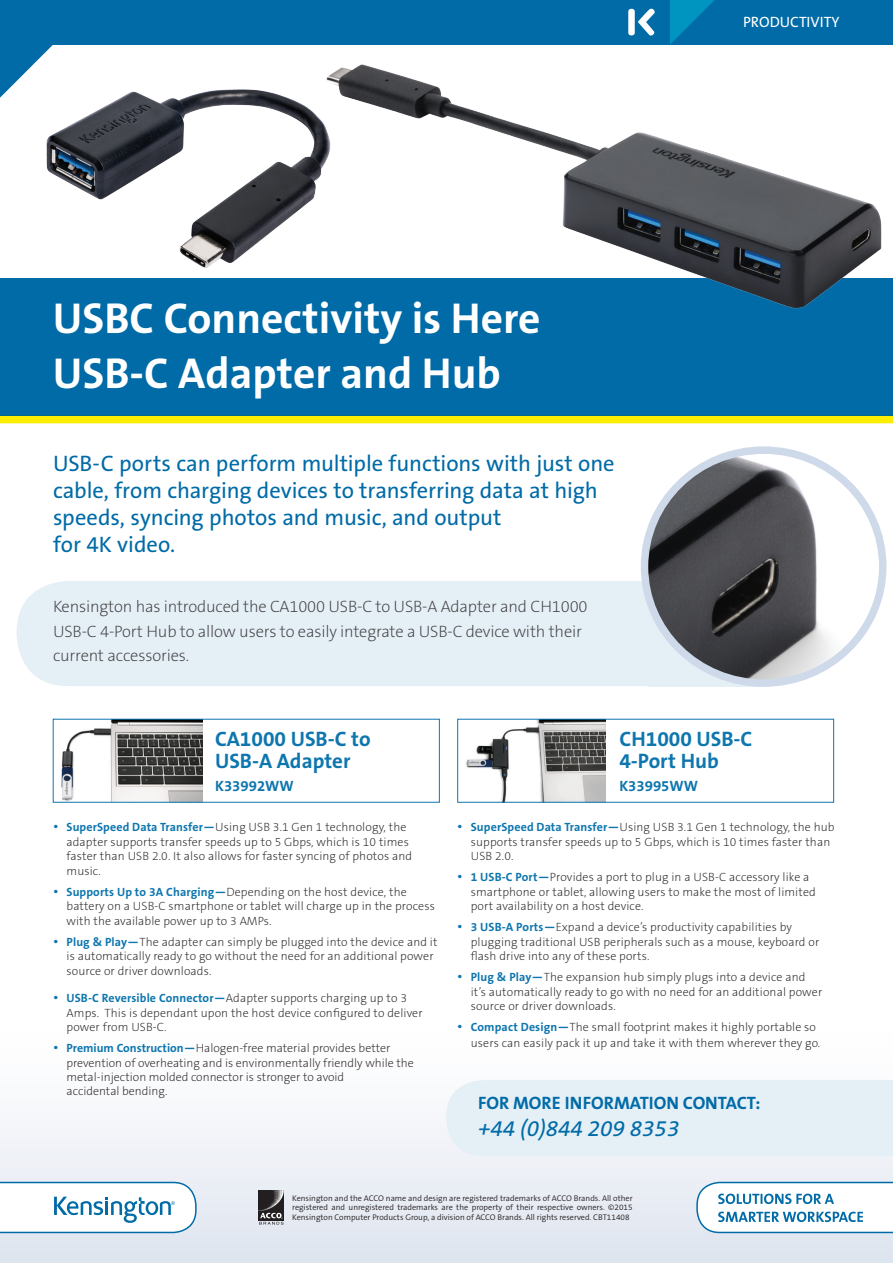
<style>
.page{position:relative;width:893px;height:1263px;background:#fff}
.page>*{position:absolute;margin:0;border:0;box-sizing:border-box;transform-origin:0 0}
.Headline{font:43.5px "The Sans KENSINGTON7 Bd";color:#fff}
.t1{font:22.5px/27px "The Sans KENSINGTON5 Rg";letter-spacing:-.005em;color:#006ba7}
.t2{font:italic 22.5px "The Sans KENSINGTON5 Rg";color:#006ba7}
.square_bullets{font:21px/22.5px "The Sans KENSINGTON7 Bd";color:#0e76ae}
.t3{font:18px "The Sans KENSINGTON7 Bd";color:#006ba7}
.square_bullets-2{font:16.5px/25.5px "The Sans KENSINGTON2 XL";letter-spacing:-.01em;color:#3e3e3f}
.square_bullets-3{font:15px "The Sans KENSINGTON7 Bd";color:#0e76ae}
.t4{font:15px "The Sans KENSINGTON5 Rg";color:#fff}
.t5{font:12px/14.4px "The Sans KENSINGTON2 XL";letter-spacing:.01em;color:#231f20}
.t6{font:8.25px/9.9px "The Sans KENSINGTON4 SL";color:#231f20;text-align:justify}
.s1{color:#0e76ae}
.s2{font-family:"The Sans KENSINGTON7 Bd";color:#0e76ae}
</style>
<div class="page">
<div style="left:17px;top:581px;width:747px;height:105px;background:#e5eff6;border-radius:51px"></div>
<div style="left:648px;top:581px;width:116px;height:105px;background:#e5eff6"></div>
<img style="left:46px;top:89px;width:273px;height:179px">
<div style="left:0;top:897px;width:893px;height:366px;background:linear-gradient(to bottom,#fff,#e4e9f2)"></div>
<div style="left:0;top:416px;width:893px;height:7px;background:#fcee01"></div>
<div style="left:0;top:278px;width:893px;height:138px;background:#006ba7"></div>
<div style="left:0;top:0;width:893px;height:45px;background:#006ba7"></div>
<svg style="left:638px;top:8px;width:17px;height:28px"></svg>
<div style="left:628px;top:9px;width:7px;height:26px;background:#fff;border-radius:3px"></div>
<svg style="left:670px;top:0;width:44px;height:44px"></svg>
<svg style="left:0;top:1181px;width:197px;height:53px"></svg>
<svg style="left:696px;top:1181px;width:197px;height:53px"></svg>
<div style="left:446px;top:1080px;width:402px;height:76px;background:#e5eff6"></div>
<div style="left:848px;top:1080px;width:45px;height:76px;background:#e5eff6"></div>
<img style="left:61px;top:721px;width:141px;height:80px">
<div style="left:53px;top:719px;width:387px;height:84px;border:1px solid #0e76ae"></div>
<img style="left:465px;top:721px;width:140px;height:80px">
<div style="left:457px;top:719px;width:377px;height:84px;border:1px solid #0e76ae"></div>
<img style="left:644px;top:455px;width:239px;height:227px">
<div style="left:641px;top:446px;width:245px;height:241px;border:8px solid #ced9e9;border-radius:50%"></div>
<img style="left:319px;top:64px;width:563px;height:245px">
<svg style="left:283px;top:1191px;width:1px;height:29px"></svg>
<img style="left:259px;top:1191px;width:24px;height:22px">
<svg style="left:259px;top:1213px;width:24px;height:12px"></svg>
<svg style="left:0;top:45px;width:54px;height:53px"></svg>
<p class="Headline" style="left:53px;top:295px;width:489px">USBC Connectivity is Here</p>
<p class="Headline" style="left:53px;top:350px;width:449px">USB-C Adapter and Hub</p>
<p class="t1" style="left:53px;top:450px;width:563px">USB-C ports can perform multiple functions with just one cable, from charging devices to transferring data at high speeds, syncing photos and music, and output<br>for 4K video.</p>
<p class="square_bullets-2" style="left:53px;top:594px;width:536px">Kensington has introduced the CA1000 USB-C to USB-A Adapter and CH1000<br>USB-C 4-Port Hub to allow users to easily integrate a USB-C device with their</p>
<p class="square_bullets-2" style="left:53px;top:644px;width:138px">current accessories.</p>
<p class="t4" style="left:743px;top:14px;width:98px">PRODUCTIVITY</p>
<p class="square_bullets" style="left:215px;top:728px;width:157px">CA1000 USB-C to<br>USB-A Adapter</p>
<p class="square_bullets-3" style="left:215px;top:778px;width:80px">K33992WW</p>
<p class="t5" style="left:67px;top:820px;width:347px;text-indent:-14px"><span class="s1">•</span> <span class="s2">SuperSpeed Data Transfer—</span>Using USB 3.1 Gen 1 technology, the adapter supports transfer speeds up to 5 Gbps, which is 10 times faster than USB 2.0. It also allows for faster syncing of photos and music.</p>
<p class="t5" style="left:67px;top:885px;width:370px;text-indent:-14px"><span class="s1">•</span> <span class="s2">Supports Up to 3A Charging—</span>Depending on the host device, the battery on a USB-C smartphone or tablet will charge up in the process with the available power up to 3 AMPs.</p>
<p class="t5" style="left:67px;top:935px;width:372px;text-indent:-14px"><span class="s1">•</span> <span class="s2">Plug &amp; Play—</span>The adapter can simply be plugged into the device and it is automatically ready to go without the need for an additional power source or driver downloads.</p>
<p class="t5" style="left:67px;top:991px;width:358px;text-indent:-14px"><span class="s1">•</span> <span class="s2">USB-C Reversible Connector—</span>Adapter supports charging up to 3<br>Amps. This is dependant upon the host device configured to deliver power from USB-C.</p>
<p class="t5" style="left:67px;top:1041px;width:349px;text-indent:-14px"><span class="s1">•</span> <span class="s2">Premium Construction—</span>Halogen-free material provides better prevention of overheating and is environmentally friendly while the metal-injection molded connector is stronger to avoid<br>accidental bending.</p>
<p class="square_bullets" style="left:619px;top:728px;width:135px">CH1000 USB-C<br>4-Port Hub</p>
<p class="square_bullets-3" style="left:619px;top:778px;width:80px">K33995WW</p>
<p class="t5" style="left:471px;top:820px;width:365px;text-indent:-14px"><span class="s1">•</span> <span class="s2">SuperSpeed Data Transfer—</span>Using USB 3.1 Gen 1 technology, the hub supports transfer speeds up to 5 Gbps, which is 10 times faster than<br>USB 2.0.</p>
<p class="t5" style="left:471px;top:870px;width:346px;text-indent:-14px"><span class="s1">•</span> <span class="s2">1 USB-C Port—</span>Provides a port to plug in a USB-C accessory like a smartphone or tablet, allowing users to make the most of limited port availability on a host device.</p>
<p class="t5" style="left:471px;top:920px;width:350px;text-indent:-14px"><span class="s1">•</span> <span class="s2">3 USB-A Ports—</span>Expand a device’s productivity capabilities by plugging traditional USB peripherals such as a mouse, keyboard or flash drive into any of these ports.</p>
<p class="t5" style="left:471px;top:970px;width:353px;text-indent:-14px"><span class="s1">•</span> <span class="s2">Plug &amp; Play—</span>The expansion hub simply plugs into a device and it’s automatically ready to go with no need for an additional power source or driver downloads.</p>
<p class="t5" style="left:471px;top:1019px;width:351px;line-height:16.2px;text-indent:-14px"><span class="s1">•</span> <span class="s2">Compact Design—</span>The small footprint makes it highly portable so users can easily pack it up and take it with them wherever they go.</p>
<p class="t3" style="left:478px;top:1093px;width:284px">FOR MORE INFORMATION CONTACT:</p>
<p class="t2" style="left:478px;top:1116px;width:203px">+44 (0)844 209 8353</p>
<p class="t6" style="left:292px;top:1193px;width:342px">Kensington and the ACCO name and design are registered trademarks of ACCO Brands. All other registered and unregistered trademarks are the property of their respective owners. ©2015<br>Kensington Computer Products Group, a division of ACCO Brands. All rights reserved. CBT11408</p>
</div>
